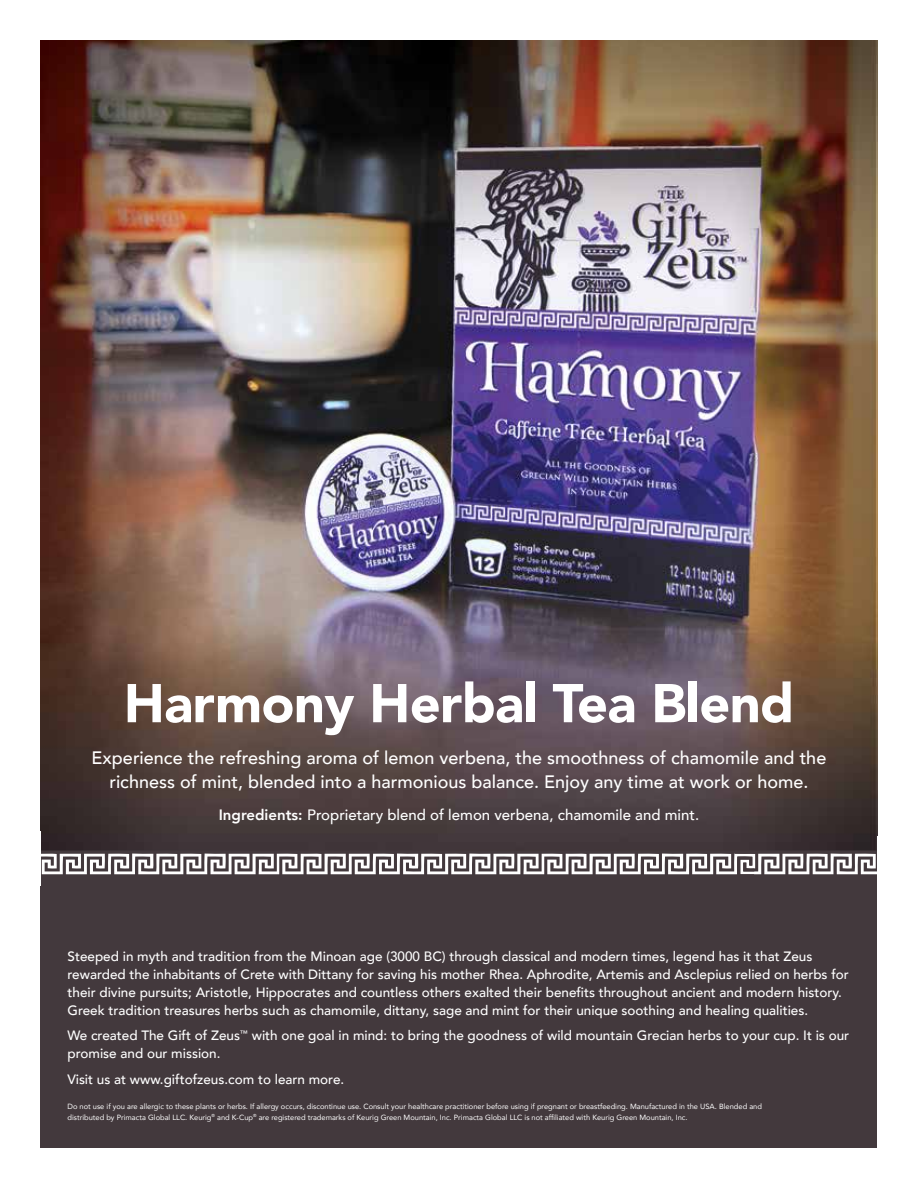
<style>
.page{position:relative;width:918px;height:1188px;background:#fff}
.page>*{position:absolute;margin:0;border:0;box-sizing:border-box;transform-origin:0 0}
.t1{font:900 54px "Avenir";letter-spacing:-.01em;color:#fff}
.t2{font:500 18px/24px "Avenir";color:#fff;text-align:center}
.t3{font:500 15px "Avenir";color:#fff}
.t4{font:500 13.5px/18px "Avenir";color:#fff}
.t5{font:7.5px/10.5px "Avenir";color:#fff}
.s1{font-weight:800}
</style>
<div class="page">
<img style="left:40px;top:40px;width:838px;height:810px">
<div style="left:40px;top:876px;width:838px;height:272px;background:#43393d"></div>
<svg style="left:40px;top:850px;width:838px;height:28px"></svg>
<h1 class="t1" style="left:124px;top:657px;width:672px">Harmony Herbal Tea Blend</h1>
<h2 class="t2" style="left:92px;top:745px;width:736px">Experience the refreshing aroma of lemon verbena, the smoothness of chamomile and the richness of mint, blended into a harmonious balance. Enjoy any time at work or home.</h2>
<p class="t3" style="left:219px;top:802px;width:482px"><span class="s1">Ingredients:</span> Proprietary blend of lemon verbena, chamomile and mint.</p>
<p class="t4" style="left:68px;top:946px;width:783px">Steeped in myth and tradition from the Minoan age (3000 BC) through classical and modern times, legend has it that Zeus rewarded the inhabitants of Crete with Dittany for saving his mother Rhea. Aphrodite, Artemis and Asclepius relied on herbs for their divine pursuits; Aristotle, Hippocrates and countless others exalted their benefits throughout ancient and modern history.<br>Greek tradition treasures herbs such as chamomile, dittany, sage and mint for their unique soothing and healing qualities.</p>
<p class="t4" style="left:67px;top:1026px;width:783px">We created The Gift of Zeus<sup>™</sup> with one goal in mind: to bring the goodness of wild mountain Grecian herbs to your cup. It is our promise and our mission.</p>
<p class="t4" style="left:67px;top:1069px;width:278px">Visit us at www.giftofzeus.com to learn more.</p>
<p class="t5" style="left:68px;top:1101px;width:696px">Do not use if you are allergic to these plants or herbs. If allergy occurs, discontinue use. Consult your healthcare practitioner before using if pregnant or breastfeeding. Manufactured in the USA. Blended and distributed by Primacta Global LLC. Keurig<sup>®</sup> and K-Cup<sup>®</sup> are registered trademarks of Keurig Green Mountain, Inc. Primacta Global LLC is not affiliated with Keurig Green Mountain, Inc.</p>
</div>
